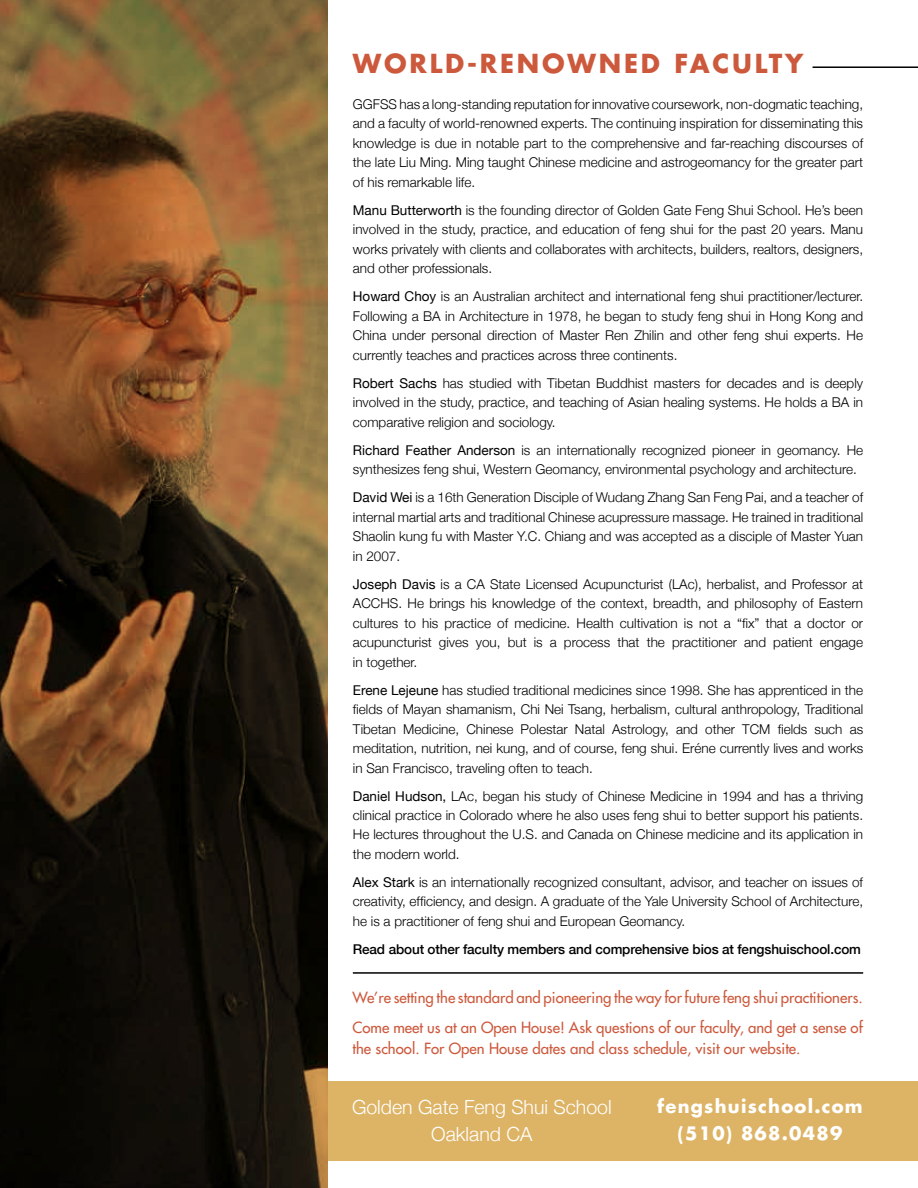
<style>
.page{position:relative;width:918px;height:1188px;background:#fff}
.page>*{position:absolute;margin:0;border:0;box-sizing:border-box;transform-origin:0 0}
.t1{font:700 25.5px "Futura LT";letter-spacing:.11em;color:#cd593c}
.t2{font:300 19.5px/27px "Helvetica Neue";color:#fff;text-align:center}
.t3{font:700 18px/27.8px "Futura LT";letter-spacing:.07em;color:#fff;text-align:center}
.t4{font:15px/29.5px "Futura LT";color:#cd593c}
.t5{font:300 13.5px/19.5px "Helvetica Neue";color:#000;text-align:justify}
.t6{font:500 13.5px "Helvetica Neue";letter-spacing:-.01em;color:#000}
.s1{font-weight:400}
</style>
<div class="page">
<div style="left:327px;top:1081px;width:591px;height:80px;background:#ddb465"></div>
<img style="left:0;top:0;width:327px;height:1188px">
<hr style="left:813px;top:66px;width:105px;height:2px;background:#000">
<hr style="left:917px;top:0;width:1px;height:1188px;background:#ddb465">
<img style="left:917px;top:492px;width:1px;height:696px">
<hr style="left:353px;top:972px;width:510px;height:2px;background:#000">
<h1 class="t1" style="left:353px;top:47px;width:452px">WORLD-RENOWNED FACULTY</h1>
<p class="t5" style="left:353px;top:93px;width:512px">GGFSS has a long-standing reputation for innovative coursework, non-dogmatic teaching, and a faculty of world-renowned experts. The continuing inspiration for disseminating this knowledge is due in notable part to the comprehensive and far-reaching discourses of the late Liu Ming. Ming taught Chinese medicine and astrogeomancy for the greater part of his remarkable life.</p>
<p class="t5" style="left:353px;top:199px;width:512px"><span class="s1">Manu Butterworth</span> is the founding director of Golden Gate Feng Shui School. He’s been involved in the study, practice, and education of feng shui for the past 20 years. Manu works privately with clients and collaborates with architects, builders, realtors, designers, and other professionals.</p>
<p class="t5" style="left:353px;top:286px;width:512px"><span class="s1">Howard Choy</span> is an Australian architect and international feng shui practitioner/lecturer.<br>Following a BA in Architecture in 1978, he began to study feng shui in Hong Kong and China under personal direction of Master Ren Zhilin and other feng shui experts. He currently teaches and practices across three continents.</p>
<p class="t5" style="left:353px;top:372px;width:512px"><span class="s1">Robert Sachs</span> has studied with Tibetan Buddhist masters for decades and is deeply involved in the study, practice, and teaching of Asian healing systems. He holds a BA in comparative religion and sociology.</p>
<p class="t5" style="left:353px;top:439px;width:512px"><span class="s1">Richard Feather Anderson</span> is an internationally recognized pioneer in geomancy. He synthesizes feng shui, Western Geomancy, environmental psychology and architecture.</p>
<p class="t5" style="left:353px;top:487px;width:512px"><span class="s1">David Wei</span> is a 16th Generation Disciple of Wudang Zhang San Feng Pai, and a teacher of internal martial arts and traditional Chinese acupressure massage. He trained in traditional Shaolin kung fu with Master Y.C. Chiang and was accepted as a disciple of Master Yuan in 2007.</p>
<p class="t5" style="left:353px;top:573px;width:512px"><span class="s1">Joseph Davis</span> is a CA State Licensed Acupuncturist (LAc), herbalist, and Professor at ACCHS. He brings his knowledge of the context, breadth, and philosophy of Eastern cultures to his practice of medicine. Health cultivation is not a “fix” that a doctor or acupuncturist gives you, but is a process that the practitioner and patient engage in together.</p>
<p class="t5" style="left:353px;top:679px;width:512px"><span class="s1">Erene Lejeune</span> has studied traditional medicines since 1998. She has apprenticed in the fields of Mayan shamanism, Chi Nei Tsang, herbalism, cultural anthropology, Traditional Tibetan Medicine, Chinese Polestar Natal Astrology, and other TCM fields such as meditation, nutrition, nei kung, and of course, feng shui. Eréne currently lives and works in San Francisco, traveling often to teach.</p>
<p class="t5" style="left:353px;top:785px;width:512px"><span class="s1">Daniel Hudson,</span> LAc, began his study of Chinese Medicine in 1994 and has a thriving clinical practice in Colorado where he also uses feng shui to better support his patients.<br>He lectures throughout the U.S. and Canada on Chinese medicine and its application in the modern world.</p>
<p class="t5" style="left:353px;top:872px;width:512px"><span class="s1">Alex Stark</span> is an internationally recognized consultant, advisor, and teacher on issues of creativity, efficiency, and design. A graduate of the Yale University School of Architecture, he is a practitioner of feng shui and European Geomancy.</p>
<p class="t6" style="left:353px;top:938px;width:510px">Read about other faculty members and comprehensive bios at fengshuischool.com</p>
<p class="t4" style="left:352px;top:983px;width:512px">We’re setting the standard and pioneering the way for future feng shui practitioners.<br>Come meet us at an Open House! Ask questions of our faculty, and get a sense of</p>
<p class="t4" style="left:352px;top:1034px;width:450px">the school. For Open House dates and class schedule, visit our website.</p>
<h2 class="t2" style="left:352px;top:1092px;width:261px">Golden Gate Feng Shui School<br>Oakland CA</h2>
<h3 class="t3" style="left:657px;top:1092px;width:207px">fengshuischool.com (510) 868.0489</h3>
</div>
